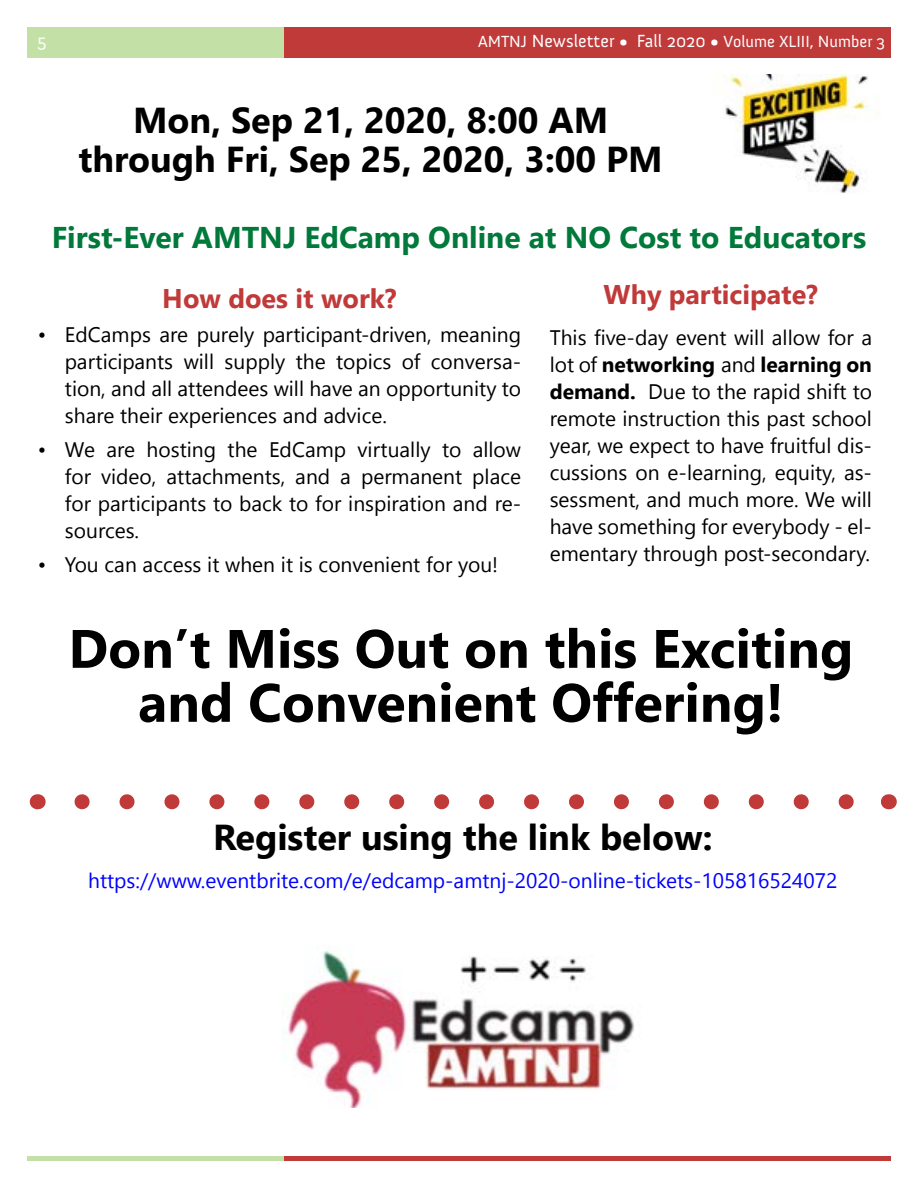
<style>
.page{position:relative;width:918px;height:1188px;background:#fff}
.page>*{position:absolute;margin:0;border:0;box-sizing:border-box;transform-origin:0 0}
.t1{font:700 54px/54px "Leelawadee UI";color:#000;text-align:center}
.t2{font:700 36px/39px "Nirmala UI";color:#000;text-align:center}
.t3{font:700 36px "Leelawadee UI";color:#000}
.t4{font:700 30px "Leelawadee UI";color:#00793a}
.t5{font:700 27px "Leelawadee UI";color:#c03a39}
.t6{font:21px/27px "Leelawadee UI";color:#000;text-align:justify}
.t7{font:21px "Leelawadee UI";color:#00f}
.t8{font:18px "Anivers";color:#fff}
.t9{font:16.5px "Anivers";color:#fff}
.s1{font-size:18px}
.s2{font-weight:700}
</style>
<div class="page">
<div style="left:284px;top:27px;width:607px;height:30px;background:#c03a39"></div>
<div style="left:27px;top:27px;width:257px;height:30px;background:#c3e0a6"></div>
<div style="left:284px;top:1156px;width:607px;height:5px;background:#c03a39"></div>
<div style="left:27px;top:1156px;width:257px;height:5px;background:#c3e0a6"></div>
<svg style="left:82px;top:794px;width:772px;height:15px"></svg>
<svg style="left:37px;top:794px;width:1px;height:15px"></svg>
<svg style="left:888px;top:794px;width:1px;height:15px"></svg>
<img style="left:282px;top:950px;width:353px;height:158px">
<img style="left:712px;top:74px;width:163px;height:119px">
<p class="t8" style="left:38px;top:31px;width:10px">5</p>
<p class="t9" style="left:478px;top:33px;width:409px">AMTNJ <span class="s1">Newsletter • Fall 2020 •</span> Volume XLIII, Number 3</p>
<h2 class="t2" style="left:79px;top:99px;width:586px">Mon, Sep 21, 2020, 8:00 AM through Fri, Sep 25, 2020, 3:00 PM</h2>
<h3 class="t4" style="left:52px;top:216px;width:816px">First-Ever AMTNJ EdCamp Online at NO Cost to Educators</h3>
<p class="t5" style="left:162px;top:280px;width:236px">How does it work?</p>
<p class="t6" style="left:65px;top:320px;width:458px;text-indent:-27px">• EdCamps are purely participant-driven, meaning participants will supply the topics of conversa&shy;tion, and all attendees will have an opportunity to share their experiences and advice.</p>
<p class="t6" style="left:65px;top:435px;width:458px;text-indent:-27px">• We are hosting the EdCamp virtually to allow for video, attachments, and a permanent place for participants to back to for inspiration and re&shy;sources.</p>
<p class="t6" style="left:38px;top:550px;width:462px">• You can access it when it is convenient for you!</p>
<p class="t5" style="left:604px;top:275px;width:216px">Why participate?</p>
<p class="t6" style="left:550px;top:323px;width:324px">This five-day event will allow for a lot of <span class="s2">networking</span> and <span class="s2">learning on demand.</span> Due to the rapid shift to remote instruction this past school year, we expect to have fruitful dis&shy;cussions on e-learning, equity, as&shy;sessment, and much more. We will have something for everybody - el&shy;ementary through post-secondary.</p>
<h1 class="t1" style="left:68px;top:618px;width:786px">Don’t Miss Out on this Exciting and Convenient Offering!</h1>
<h2 class="t3" style="left:213px;top:811px;width:501px">Register using the link below:</h2>
<p class="t7" style="left:88px;top:866px;width:751px">https://www.eventbrite.com/e/edcamp-amtnj-2020-online-tickets-105816524072</p>
</div>
